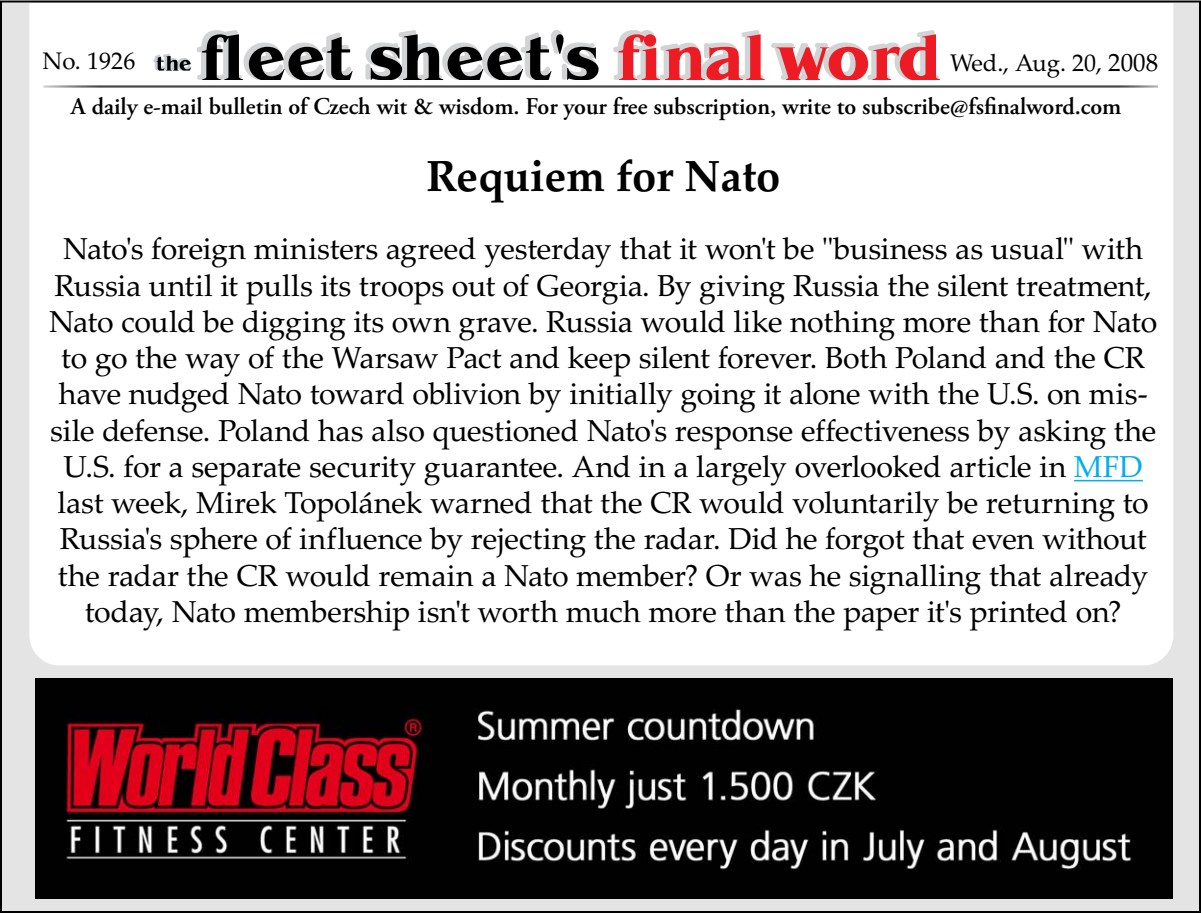
<style>
.page{position:relative;width:1201px;height:913px;background:#fff}
.page>*{position:absolute;margin:0;border:0;box-sizing:border-box;transform-origin:0 0}
.t1{font:700 43.6px "Palatino LTCE";color:#000}
.t2{font:30.4px/36.2px "Palatino LTCE";letter-spacing:-.01em;color:#000;text-align:center}
.t3{font:600 24px "Adobe Garamond Pro";color:#000}
.t4{font:24px "Palatino LTCE";color:#000}
.s1{font-size:25px}
.s2{color:#00aeef}
</style>
<div class="page">
<div style="left:1px;top:1px;width:1198px;height:910px;background:#e5e4e4"></div>
<div style="left:28px;top:1px;width:1146px;height:665px;background:#fff"></div>
<img style="left:40px;top:83px;width:1120px;height:7px">
<svg style="left:153px;top:30px;width:446px;height:50px;background:#a3a3a4"></svg>
<svg style="left:611px;top:30px;width:328px;height:50px;background:#eda0a3"></svg>
<img style="left:35px;top:678px;width:1137px;height:220px">
<hr style="left:1073px;top:479px;width:69px;height:2px;background:#00aeef">
<p class="t4" style="left:42px;top:47px;width:94px">No. 1926</p>
<p class="t4" style="left:949px;top:49px;width:210px">Wed., Aug. 20, <span class="s1">2008</span></p>
<p class="t3" style="left:71px;top:93px;width:1051px">A daily e-mail bulletin of Czech wit &amp; wisdom. For your free subscription, write to subscribe@fsfinalword.com</p>
<h1 class="t1" style="left:426px;top:150px;width:355px">Requiem for Nato</h1>
<p class="t2" style="left:49px;top:231px;width:1109px">Nato's foreign ministers agreed yesterday that it won't be "business as usual" with Russia until it pulls its troops out of Georgia. By giving Russia the silent treatment, Nato could be digging its own grave. Russia would like nothing more than for Nato to go the way of the Warsaw Pact and keep silent forever. Both Poland and the CR have nudged Nato toward oblivion by initially going it alone with the U.S. on mis&shy;sile defense. Poland has also questioned Nato's response effectiveness by asking the U.S. for a separate security guarantee. And in a largely overlooked article in <span class="s2">MFD </span>last week, Mirek Topolánek warned that the CR would voluntarily be returning to Russia's sphere of influence by rejecting the radar. Did he forgot that even without the radar the CR would remain a Nato member? Or was he signalling that already today, Nato membership isn't worth much more than the paper it's printed on?</p>
</div>
